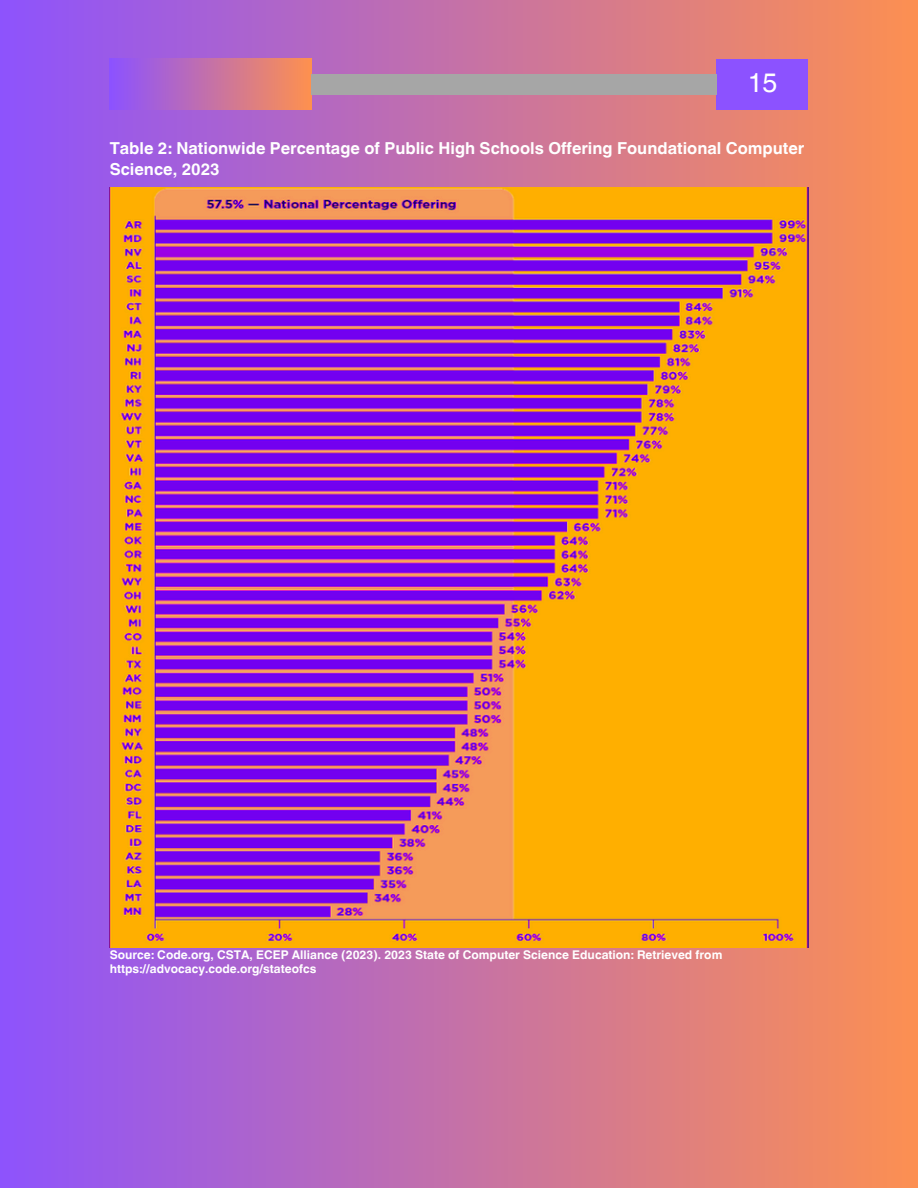
<style>
.page{position:relative;width:918px;height:1188px;background:#fff}
.page>*{position:absolute;margin:0;border:0;box-sizing:border-box;transform-origin:0 0}
.t1{font:26.85px "Helvetica World";color:#fff}
.t2{font:700 16.5px/21.3px "Helvetica World";color:#fff}
.t3{font:700 12px/14px "Helvetica World";color:#fff}
</style>
<div class="page">
<div style="left:0;top:0;width:918px;height:1188px;background:linear-gradient(to right,#8e53fd,#fb8f52)"></div>
<div style="left:110px;top:59px;width:201px;height:50px;background:linear-gradient(to right,#8c52ff,#fe904f)"></div>
<div style="left:716px;top:59px;width:92px;height:50px;background:#8c52ff"></div>
<div style="left:311px;top:74px;width:405px;height:20px;background:#a6a6a6"></div>
<img style="left:110px;top:188px;width:698px;height:759px">
<h1 class="t1" style="left:748px;top:67px;width:31px">15</h1>
<p class="t2" style="left:110px;top:136px;width:696px">Table 2: Nationwide Percentage of Public High Schools Offering Foundational Computer<br>Science, 2023</p>
<p class="t3" style="left:110px;top:946px;width:614px">Source: Code.org, CSTA, ECEP Alliance (2023). 2023 State of Computer Science Education: Retrieved from https://advocacy.code.org/stateofcs</p>
</div>
